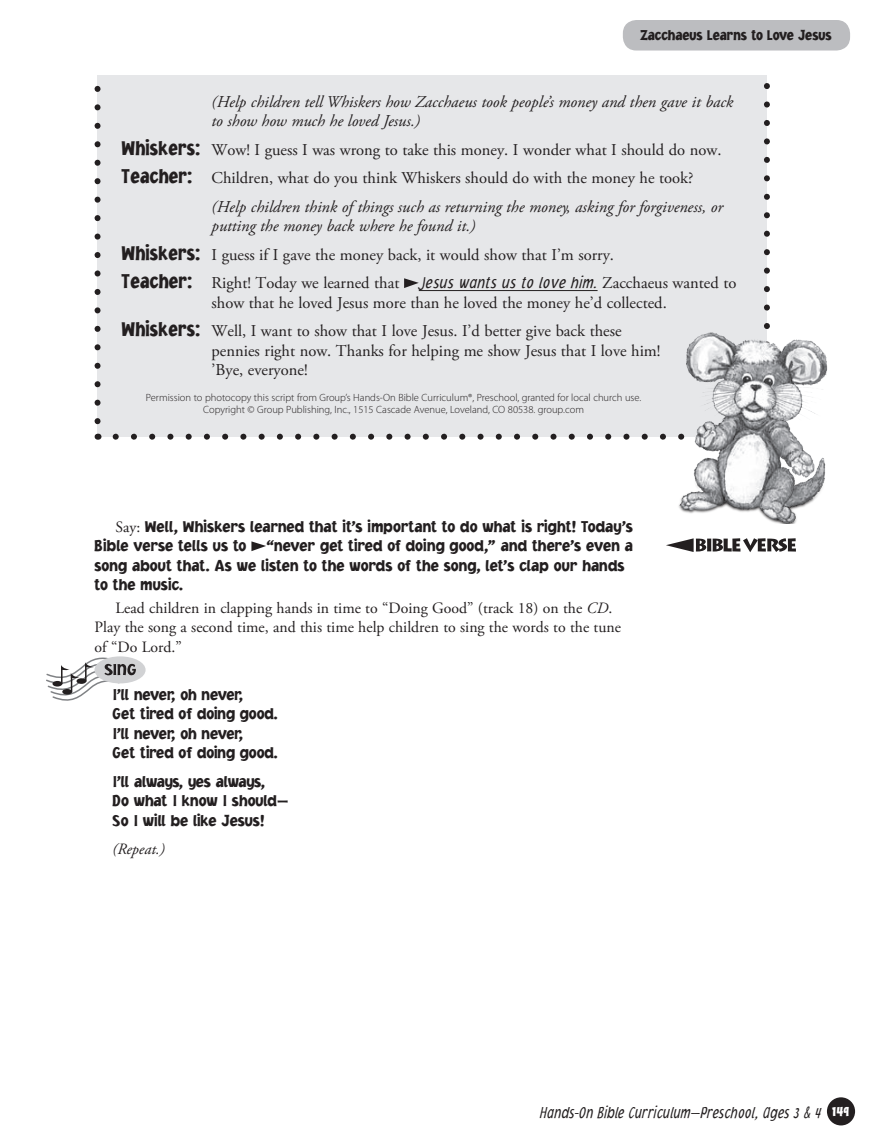
<style>
.page{position:relative;width:878px;height:1148px;background:#fff}
.page>*{position:absolute;margin:0;border:0;box-sizing:border-box;transform-origin:0 0}
.t1{font:16.5px/28.5px "Adobe Garamond Pro";color:#231f20}
.t2{font:900 16.5px/19.5px "Jacoby ICG";color:#231f20;scale:.9 1}
.t3{font:italic 16.5px/19.5px "Adobe Garamond Pro";color:#231f20}
.t4{font:italic 300 16.5px "Jacoby Cond ICG";color:#231f20;scale:.9 1}
.t5{font:15.75px/19.5px "Adobe Garamond Pro";color:#231f20}
.t6{font:italic 15.75px "Adobe Garamond Pro";color:#231f20}
.t7{font:900 15px "Jacoby Cond ICG";color:#231f20}
.t8{font:300 10.5px/12px "Myriad Pro";color:#231f20;text-align:center}
.s1{font-family:"Jacoby Cond ICG";font-weight:900;font-size:21px}
.s2{font-style:italic}
.s3{font-family:"Jacoby Cond ICG";font-weight:300;font-style:italic}
.s4{font-family:"Adobe Garamond Pro";font-weight:400;font-size:15.75px}
.s5{font-weight:900;font-style:normal;font-size:15px;color:#fff}
</style>
<div class="page">
<div style="left:622px;top:20px;width:228px;height:30px;background:#bcbdc0;border-radius:14px"></div>
<div style="left:826px;top:1097px;width:29px;height:28px;background:#231f20;border-radius:50%"></div>
<svg style="left:251px;top:541px;width:15px;height:10px"></svg>
<svg style="left:666px;top:538px;width:130px;height:14px"></svg>
<div style="left:94px;top:656px;width:52px;height:27px;background:#d1d2d4;border-radius:50%"></div>
<svg style="left:46px;top:656px;width:90px;height:45px"></svg>
<div style="left:98px;top:70px;width:668px;height:366px;background:#e6e7e9"></div>
<hr style="left:419px;top:290px;width:178px;height:1px;background:#231f20">
<svg style="left:404px;top:278px;width:15px;height:10px"></svg>
<svg style="left:94px;top:89px;width:6px;height:338px"></svg>
<svg style="left:116px;top:434px;width:561px;height:6px"></svg>
<svg style="left:764px;top:80px;width:6px;height:247px"></svg>
<img style="left:677px;top:327px;width:151px;height:197px">
<div style="left:84px;top:55px;width:696px;height:19px;background:#fff"></div>
<p class="t7" style="left:640px;top:25px;width:193px">Zacchaeus Learns to Love Jesus</p>
<p class="t3" style="left:212px;top:92px;width:523px">(Help children tell Whiskers how Zacchaeus took people’s money and then gave it back to show how much he loved Jesus.)</p>
<p class="t1" style="left:122px;top:136px;width:601px"><span class="s1">Whiskers:</span> Wow! I guess I was wrong to take this money. I wonder what I should do now.</p>
<p class="t1" style="left:122px;top:164px;width:573px"><span class="s1">Teacher:</span> Children, what do you think Whiskers should do with the money he took?</p>
<p class="t3" style="left:211px;top:197px;width:513px">(Help children think of things such as returning the money, asking for forgiveness, or</p>
<p class="t1" style="left:122px;top:212px;width:616px;text-indent:90px"><span class="s2">putting the money back where he found it.)<br></span><span class="s1">Whiskers:</span> I guess if I gave the money back, it would show that I’m sorry.<br><span class="s1">Teacher:</span> Right! Today we learned that <span class="s3">Jesus wants us to love him.</span> Zacchaeus wanted to</p>
<p class="t1" style="left:122px;top:289px;width:546px;text-indent:90px">show that he loved Jesus more than he loved the money he’d collected.<br><span class="s1">Whiskers:</span> Well, I want to show that I love Jesus. I’d better give back these</p>
<p class="t1" style="left:212px;top:341px;width:450px;line-height:19.5px">pennies right now. Thanks for helping me show Jesus that I love him! ’Bye, everyone!</p>
<p class="t8" style="left:146px;top:391px;width:497px">Permission to photocopy this script from Group’s Hands-On Bible Curriculum®, Preschool, granted for local church use.<br>Copyright © Group Publishing, Inc., 1515 Cascade Avenue, Loveland, CO 80538. group.com</p>
<p class="t2" style="left:94px;top:516px;width:599px;text-indent:21px"><span class="s4">Say:</span> Well, Whiskers learned that it’s important to do what is right! Today’s Bible verse tells us to “never get tired of doing good,” and there’s even a song about that. As we listen to the words of the song, let’s clap our hands to the music.</p>
<p class="t5" style="left:95px;top:598px;width:528px;text-indent:21px">Lead children in clapping hands in time to “Doing Good” (track 18) on the <span class="s2">CD</span>.<br>Play the song a second time, and this time help children to sing the words to the tune of “Do Lord.”</p>
<p class="t2" style="left:112px;top:684px;width:185px">I’ll never, oh never,<br>Get tired of doing good.<br>I’ll never, oh never,<br>Get tired of doing good.</p>
<p class="t2" style="left:112px;top:771px;width:197px">I’ll always, yes always,<br>Do what I know I should—<br>So I will be like Jesus!</p>
<p class="t6" style="left:112px;top:840px;width:54px">(Repeat.)</p>
<p class="t4" style="left:540px;top:1102px;width:345px">Hands-On Bible Curriculum—Preschool, Ages 3 &amp; 4 <span class="s5">149</span></p>
</div>
